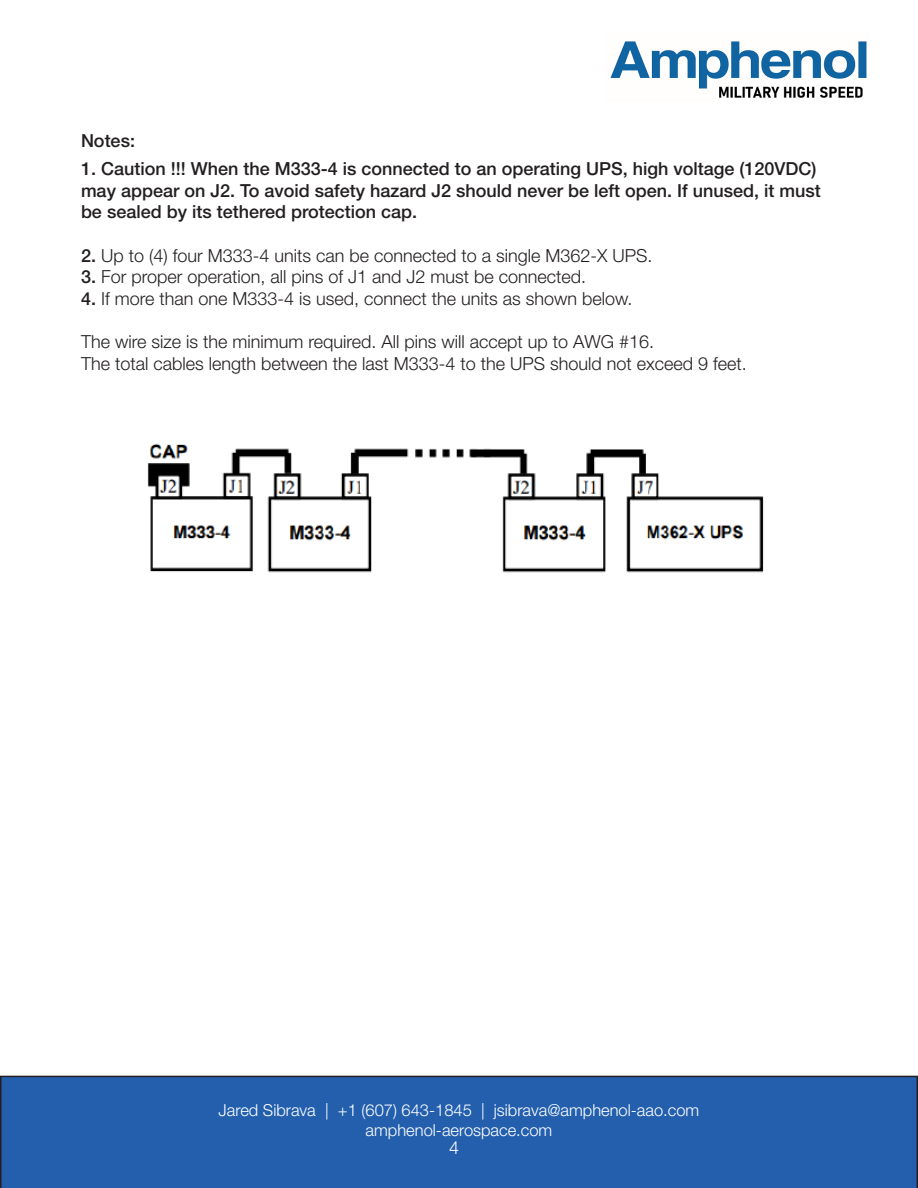
<style>
.page{position:relative;width:918px;height:1188px;background:#fff}
.page>*{position:absolute;margin:0;border:0;box-sizing:border-box;transform-origin:0 0}
.t1{font:300 18px "Helvetica Neue LT Std";color:#231f20}
.t2{font:500 18px/21.6px "Helvetica Neue LT Std";color:#231f20}
.t3{font:300 18px "Helvetica Neue LT Std";color:#fff}
.t4{font:300 16.5px/19.8px "Helvetica Neue LT Std";color:#fff;text-align:center}
.s1{font-weight:500}
</style>
<div class="page">
<img style="left:610px;top:41px;width:257px;height:57px">
<div style="left:0;top:1076px;width:918px;height:112px;background:#235fad"></div>
<img style="left:147px;top:443px;width:617px;height:130px">
<p class="t2" style="left:81px;top:129px;width:56px">Notes:</p>
<p class="t2" style="left:81px;top:158px;width:741px">1. Caution !!! When the M333-4 is connected to an operating UPS, high voltage (120VDC) may appear on J2. To avoid safety hazard J2 should never be left open. If unused, it must be sealed by its tethered protection cap.</p>
<p class="t1" style="left:81px;top:244px;width:573px"><span class="s1">2.</span> Up to (4) four M333-4 units can be connected to a single M362-X UPS.</p>
<p class="t1" style="left:81px;top:266px;width:507px"><span class="s1">3.</span> For proper operation, all pins of J1 and J2 must be connected.</p>
<p class="t1" style="left:81px;top:287px;width:553px"><span class="s1">4.</span> If more than one M333-4 is used, connect the units as shown below.</p>
<p class="t1" style="left:81px;top:331px;width:575px">The wire size is the minimum required. All pins will accept up to AWG #16.</p>
<p class="t1" style="left:81px;top:352px;width:667px">The total cables length between the last M333-4 to the UPS should not exceed 9 feet.</p>
<p class="t4" style="left:219px;top:1100px;width:482px">Jared Sibrava | +1 (607) 643-1845 | jsibrava@amphenol-aao.com amphenol-aerospace.com</p>
<p class="t3" style="left:449px;top:1136px;width:12px">4</p>
</div>
